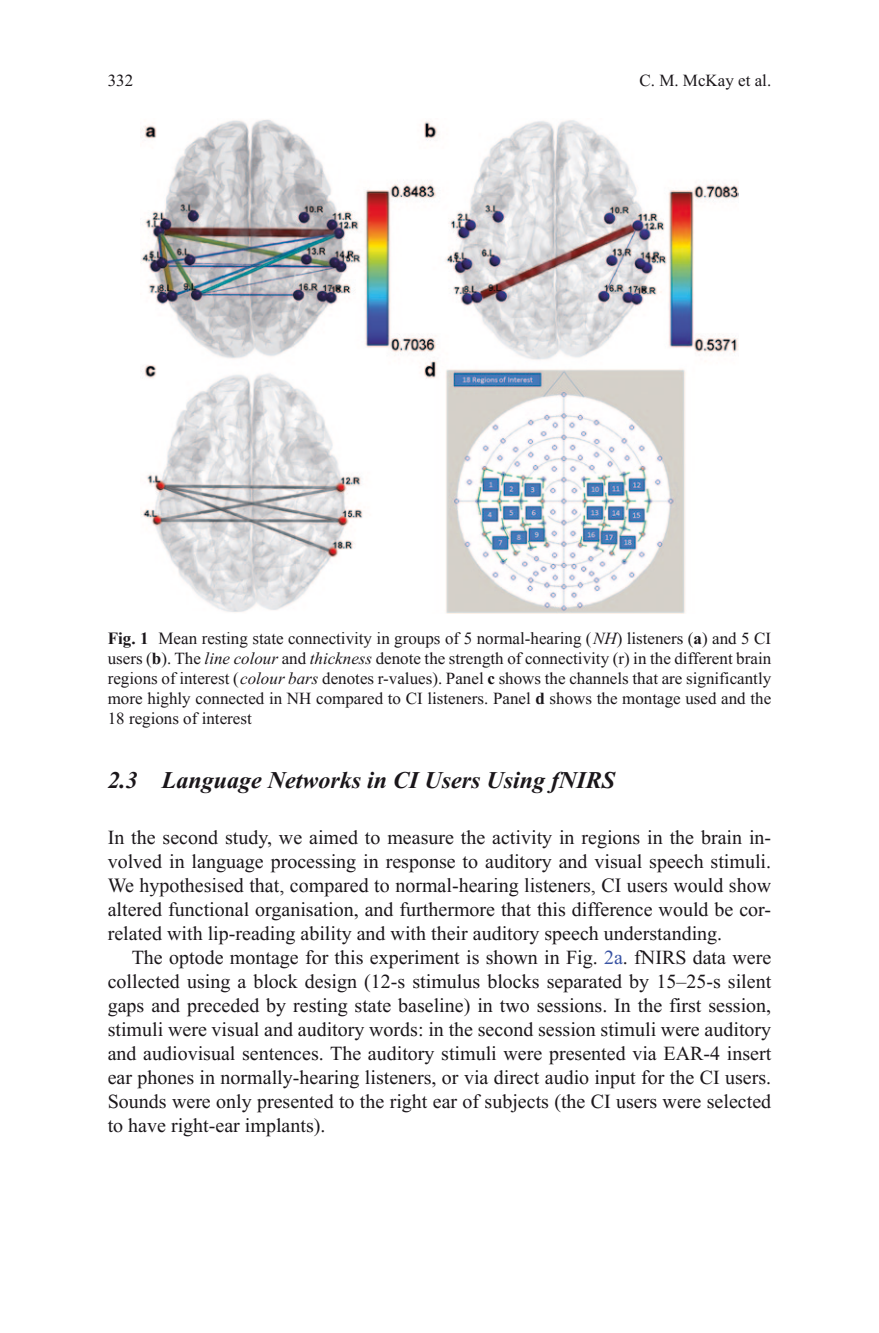
<style>
.page{position:relative;width:879px;height:1333px;background:#fff}
.page>*{position:absolute;margin:0;border:0;box-sizing:border-box;transform-origin:0 0}
.t1{font:italic 700 24px "Ykfpfh Sydcdt Times New Roman";color:#1a161a}
.t2{font:20px/24px "Krgsqn Yjvfmt Times New Roman";color:#1a161a}
.t3{font:20px "Hcwvjp Dnnkbm Times New Roman PSMT2";color:#1a161a}
.t4{font:17px/20px "Krgsqn Yjvfmt Times New Roman";color:#1a161a;text-align:justify}
.t5{font:17px "Hcwvjp Dnnkbm Times New Roman PSMT2";color:#1a161a}
.s1{font-family:"Tqwgxr Chtssp Times New Roman PS Bold MT2"}
.s2{font-family:"Cxqscj Rlpnch Times New Roman";font-style:italic}
.s3{font-family:"Krgsqn Yjvfmt Times New Roman"}
.s4{font-family:"Bxglsh Ftfdpf Times New Roman";font-weight:700}
.s5{font-family:"Hcwvjp Dnnkbm Times New Roman PSMT2"}
.s6{color:#3853a3}
</style>
<div class="page">
<img style="left:141px;top:119px;width:597px;height:494px">
<p class="t4" style="left:108px;top:70px;width:27px">332</p>
<p class="t4" style="left:639px;top:70px;width:133px">C. M. McKay et al.</p>
<p class="t5" style="left:108px;top:627px;width:665px"><span class="s1">Fig. 1</span> Mean resting state connectivity in groups of 5 normal-hearing ( <span class="s2">NH</span><span class="s3">) listeners (</span><span class="s4">a</span><span class="s3">) and 5 CI</span></p>
<p class="t4" style="left:108px;top:648px;width:665px">users (<span class="s4">b</span>). The <span class="s2">line colour</span> and <span class="s2">thickness</span> denote the strength of connectivity (r) in the different brain <span class="s5">regions of interest (</span> <span class="s2">colour bars</span> denotes r-values). Panel <span class="s4">c</span> shows the channels that are significantly more highly connected in NH compared to CI listeners. Panel <span class="s4">d</span> shows the montage used and the 18 regions of interest</p>
<p class="t1" style="left:108px;top:763px;width:509px">2.3 Language Networks in CI Users Using fNIRS</p>
<p class="t2" style="left:108px;top:825px;width:665px">In the second study, we aimed to measure the activity in regions in the brain in&shy;volved in language processing in response to auditory and visual speech stimuli.</p>
<p class="t3" style="left:108px;top:872px;width:665px">We hypothesised that, compared to normal-hearing listeners, CI users would show</p>
<p class="t2" style="left:108px;top:897px;width:665px">altered functional organisation, and furthermore that this difference would be cor&shy;related with lip-reading ability and with their auditory speech understanding.</p>
<p class="t2" style="left:108px;top:945px;width:665px;text-align:justify;text-indent:24px">The optode montage for this experiment is shown in Fig. <span class="s6">2a</span>. fNIRS data were collected using a block design (12-s stimulus blocks separated by 15–25-s silent gaps and preceded by resting state baseline) in two sessions. In the first session, stimuli were visual and auditory words: in the second session stimuli were auditory and audiovisual sentences. The auditory stimuli were presented via EAR-4 insert ear phones in normally-hearing listeners, or via direct audio input for the CI users.<br>Sounds were only presented to the right ear of subjects (the CI users were selected to have right-ear implants).</p>
</div>
